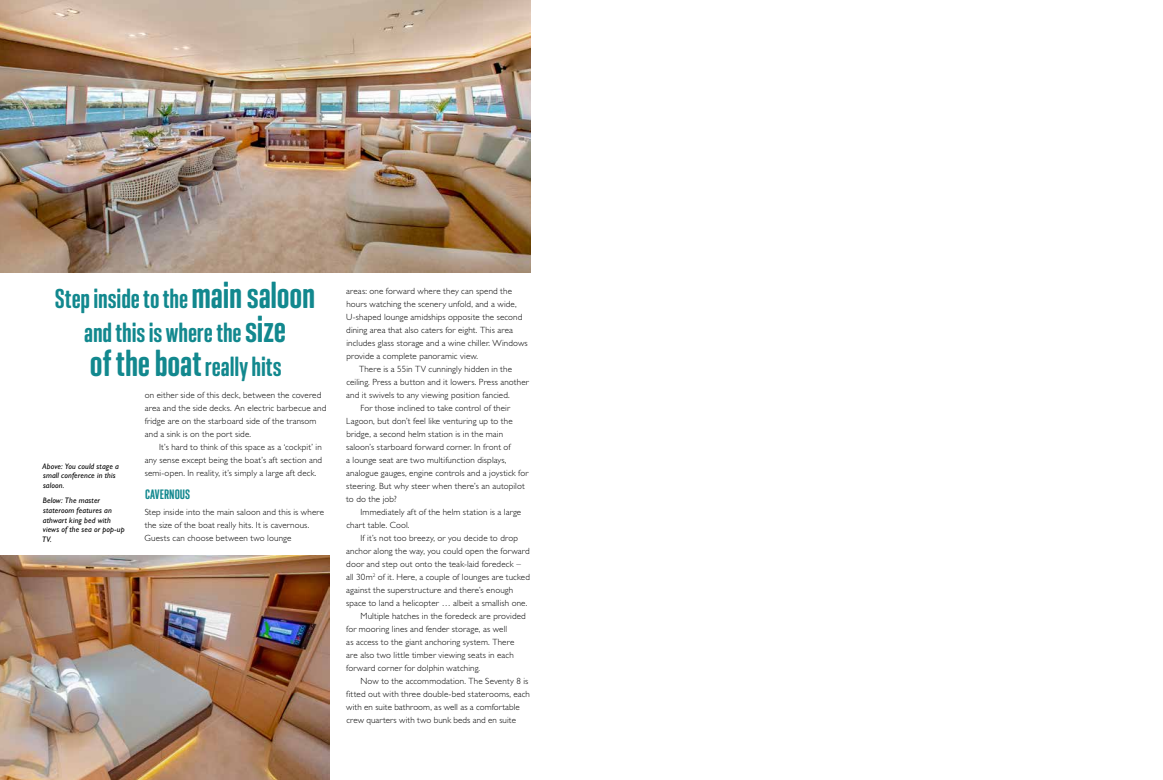
<style>
.page{position:relative;width:1163px;height:780px;background:#fff}
.page>*{position:absolute;margin:0;border:0;box-sizing:border-box;transform-origin:0 0}
.t1{font:600 28px/34.2px "Geogrotesque X Comp";letter-spacing:-.005em;color:#12888e;text-align:center}
.t2{font:600 14px "Geogrotesque X Comp";color:#12888e}
.t3{font:300 9px/13px "Gill Sans Std";letter-spacing:.015em;color:#000}
.t4{font:italic 8px/9.6px "Gill Sans Std";letter-spacing:.015em;color:#000}
.s1{font-size:38px}
</style>
<div class="page">
<img style="left:0;top:0;width:530px;height:272px">
<img style="left:0;top:556px;width:329px;height:224px">
<h1 class="t1" style="left:55px;top:280px;width:262px">Step inside to the <span class="s1">main saloon </span>and this is where the <span class="s1">size<br>of the boat</span> really hits</h1>
<p class="t4" style="left:43px;top:461px;width:78px">Above: You could stage a small conference in this saloon.</p>
<p class="t4" style="left:42px;top:496px;width:84px">Below: The master stateroom features an athwart king bed with views of the sea or pop-up<br>TV.</p>
<p class="t3" style="left:145px;top:388px;width:183px">on either side of this deck, between the covered area and the side decks. An electric barbecue and fridge are on the starboard side of the transom and a sink is on the port side.</p>
<p class="t3" style="left:145px;top:440px;width:179px;text-align:justify;text-indent:14px">It’s hard to think of this space as a ‘cockpit’ in any sense except being the boat’s aft section and semi-open. In reality, it’s simply a large aft deck.</p>
<h2 class="t2" style="left:145px;top:485px;width:47px">CAVERNOUS</h2>
<p class="t3" style="left:144px;top:505px;width:181px">Step inside into the main saloon and this is where the size of the boat really hits. It is cavernous.<br>Guests can choose between two lounge</p>
<p class="t3" style="left:346px;top:284px;width:167px">areas: one forward where they can spend the</p>
<p class="t3" style="left:346px;top:297px;width:172px">hours watching the scenery unfold, and a wide,</p>
<p class="t3" style="left:346px;top:310px;width:177px">U-shaped lounge amidships opposite the second</p>
<p class="t3" style="left:346px;top:323px;width:168px">dining area that also caters for eight. This area</p>
<p class="t3" style="left:346px;top:336px;width:183px">includes glass storage and a wine chiller. Windows</p>
<p class="t3" style="left:346px;top:349px;width:133px">provide a complete panoramic view.</p>
<p class="t3" style="left:359px;top:362px;width:154px">There is a 55in TV cunningly hidden in the</p>
<p class="t3" style="left:346px;top:375px;width:184px">ceiling. Press a button and it lowers. Press another</p>
<p class="t3" style="left:346px;top:388px;width:165px">and it swivels to any viewing position fancied.</p>
<p class="t3" style="left:360px;top:401px;width:151px">For those inclined to take control of their</p>
<p class="t3" style="left:346px;top:414px;width:168px">Lagoon, but don’t feel like venturing up to the</p>
<p class="t3" style="left:346px;top:427px;width:158px">bridge, a second helm station is in the main</p>
<p class="t3" style="left:346px;top:440px;width:166px">saloon’s starboard forward corner. In front of</p>
<p class="t3" style="left:346px;top:453px;width:162px">a lounge seat are two multifunction displays,</p>
<p class="t3" style="left:346px;top:466px;width:184px">analogue gauges, engine controls and a joystick for</p>
<p class="t3" style="left:346px;top:479px;width:180px">steering. But why steer when there’s an autopilot</p>
<p class="t3" style="left:346px;top:492px;width:52px">to do the job?</p>
<p class="t3" style="left:360px;top:505px;width:162px">Immediately aft of the helm station is a large</p>
<p class="t3" style="left:346px;top:518px;width:65px">chart table. Cool.</p>
<p class="t3" style="left:360px;top:531px;width:159px">If it’s not too breezy, or you decide to drop</p>
<p class="t3" style="left:346px;top:544px;width:185px">anchor along the way, you could open the forward</p>
<p class="t3" style="left:346px;top:557px;width:176px">door and step out onto the teak-laid foredeck –</p>
<p class="t3" style="left:346px;top:570px;width:185px">all 30m<sup>2</sup> of it. Here, a couple of lounges are tucked</p>
<p class="t3" style="left:346px;top:583px;width:168px">against the superstructure and there’s enough</p>
<p class="t3" style="left:346px;top:596px;width:183px">space to land a helicopter … albeit a smallish one.</p>
<p class="t3" style="left:360px;top:609px;width:167px">Multiple hatches in the foredeck are provided</p>
<p class="t3" style="left:346px;top:622px;width:162px">for mooring lines and fender storage, as well</p>
<p class="t3" style="left:346px;top:635px;width:169px">as access to the giant anchoring system. There</p>
<p class="t3" style="left:346px;top:648px;width:169px">are also two little timber viewing seats in each</p>
<p class="t3" style="left:346px;top:661px;width:135px">forward corner for dolphin watching.</p>
<p class="t3" style="left:360px;top:674px;width:169px">Now to the accommodation. The Seventy 8 is</p>
<p class="t3" style="left:346px;top:687px;width:185px">fitted out with three double-bed staterooms, each</p>
<p class="t3" style="left:346px;top:700px;width:175px">with en suite bathroom, as well as a comfortable</p>
<p class="t3" style="left:346px;top:713px;width:171px">crew quarters with two bunk beds and en suite</p>
</div>
